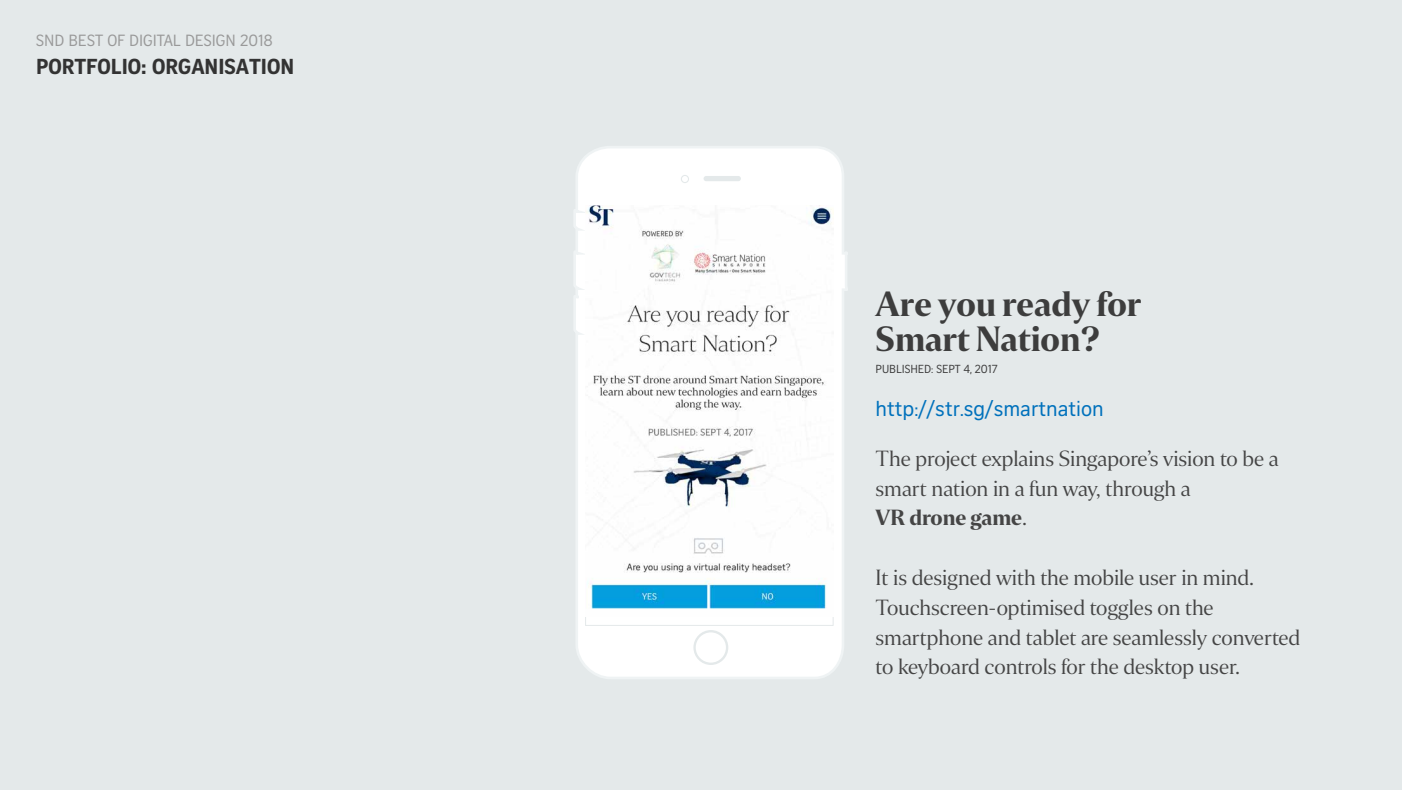
<style>
.page{position:relative;width:1402px;height:790px;background:#fff}
.page>*{position:absolute;margin:0;border:0;box-sizing:border-box;transform-origin:0 0}
.t1{font:35px/35px "Selane ST Fifty";color:#3d3d3d}
.t2{font:21.88px/29.8px "Selane ST Ten";color:#454545}
.t3{font:21.88px "Selane ST Fifty";color:#454545}
.t4{font:21px "Curator Head ST Regular";color:#0071bc}
.t5{font:21px "Curator Head ST Bold";color:#333}
.t6{font:15.75px "Curator Head ST Regular";color:#999}
.t7{font:11.29px "Curator Head ST Regular";color:#3d3d3d}
.s1{font-family:"Selane ST Ten"}
</style>
<div class="page">
<div style="left:0;top:0;width:1402px;height:789px;background:#e4e9ea"></div>
<svg style="left:574px;top:146px;width:274px;height:533px"></svg>
<svg style="left:693px;top:629px;width:35px;height:35px"></svg>
<svg style="left:681px;top:175px;width:8px;height:8px"></svg>
<div style="left:703px;top:176px;width:38px;height:5px;background:#e4e9ea;border-radius:3px"></div>
<img style="left:585px;top:206px;width:248px;height:410px">
<p class="t6" style="left:36px;top:32px;width:238px">SND BEST OF DIGITAL DESIGN 2018</p>
<p class="t5" style="left:36px;top:53px;width:260px">PORTFOLIO: ORGANISATION</p>
<h1 class="t1" style="left:875px;top:286px;width:267px">Are you ready for<br>Smart Nation?</h1>
<p class="t7" style="left:875px;top:362px;width:123px">PUBLISHED: SEPT 4, 2017</p>
<p class="t4" style="left:875px;top:396px;width:230px">http://str.sg/smartnation</p>
<p class="t2" style="left:875px;top:443px;width:405px">The project explains Singapore’s vision to be a smart nation in a fun way, through a</p>
<p class="t3" style="left:875px;top:505px;width:153px">VR drone game<span class="s1">.</span></p>
<p class="t2" style="left:875px;top:562px;width:426px">It is designed with the mobile user in mind.<br>Touchscreen-optimised toggles on the smartphone and tablet are seamlessly converted to keyboard controls for the desktop user.</p>
</div>
